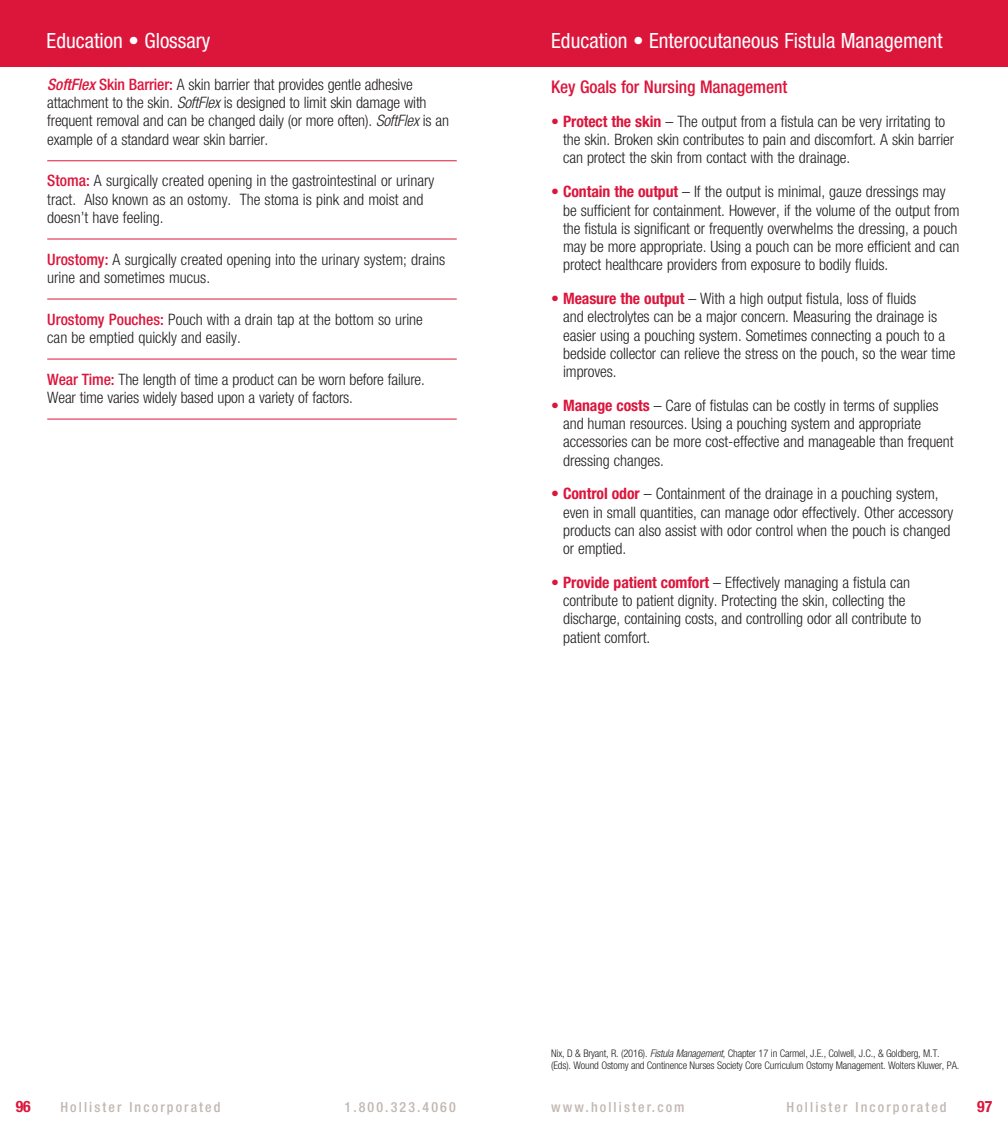
<style>
.page{position:relative;width:1008px;height:1134px;background:#fff}
.page>*{position:absolute;margin:0;border:0;box-sizing:border-box;transform-origin:0 0}
.Page_Head_White{font:condensed 21px "Helvetica Neue LT Std";color:#fff}
.Body_Heading_Red_10p{font:500 condensed 17.5px "Helvetica Neue LT Std";letter-spacing:-.005em;color:#dc153b}
.Glossary_Text{font:300 condensed 15.75px/18.2px "Helvetica Neue LT Std";letter-spacing:-.005em;color:#231f20}
.t1{font:700 condensed 15.75px "Helvetica Neue LT Std";color:#dc153b}
.t2{font:500 condensed 14px "Helvetica Neue LT Std";letter-spacing:.15em;color:#c2b7b1}
.Glossary_Text-2{font:300 condensed 10.5px/12.2px "Helvetica Neue LT Std";letter-spacing:-.015em;color:#231f20}
.s1{font-weight:500;font-style:italic;color:#dc153b}
.s2{font-weight:500;color:#dc153b}
.s3{font-style:italic}
.s4{font-weight:700;color:#dc153b}
</style>
<div class="page">
<div style="left:0;top:0;width:520px;height:66px;background:#dc153b"></div>
<hr style="left:47px;top:160px;width:410px;height:1px;background:#dc153b">
<hr style="left:47px;top:239px;width:410px;height:1px;background:#dc153b">
<hr style="left:47px;top:299px;width:410px;height:1px;background:#dc153b">
<hr style="left:47px;top:359px;width:410px;height:1px;background:#dc153b">
<hr style="left:47px;top:419px;width:410px;height:1px;background:#dc153b">
<div style="left:488px;top:0;width:520px;height:66px;background:#dc153b"></div>
<p class="Page_Head_White" style="left:47px;top:28px;width:165px">Education • Glossary</p>
<h1 class="Page_Head_White" style="left:145px;top:28px;width:82px">Resources</h1>
<p class="Glossary_Text" style="left:47px;top:75px;width:403px"><span class="s1">SoftFlex</span> <span class="s2">Skin Barrier:</span> A skin barrier that provides gentle adhesive attachment to the skin. <span class="s3">SoftFlex</span> is designed to limit skin damage with frequent removal and can be changed daily (or more often). <span class="s3">SoftFlex</span> is an example of a standard wear skin barrier.</p>
<p class="Glossary_Text" style="left:47px;top:172px;width:389px"><span class="s2">Stoma:</span> A surgically created opening in the gastrointestinal or urinary tract. Also known as an ostomy. The stoma is pink and moist and doesn’t have feeling.</p>
<p class="Glossary_Text" style="left:47px;top:250px;width:400px"><span class="s2">Urostomy:</span> A surgically created opening into the urinary system; drains urine and sometimes mucus.</p>
<p class="Glossary_Text" style="left:47px;top:310px;width:377px"><span class="s2">Urostomy Pouches:</span> Pouch with a drain tap at the bottom so urine can be emptied quickly and easily.</p>
<p class="Glossary_Text" style="left:47px;top:370px;width:379px"><span class="s2">Wear Time:</span> The length of time a product can be worn before failure.<br>Wear time varies widely based upon a variety of factors.</p>
<p class="Page_Head_White" style="left:551px;top:28px;width:393px">Education • Enterocutaneous Fistula Management</p>
<p class="Body_Heading_Red_10p" style="left:551px;top:76px;width:238px">Key Goals for Nursing Management</p>
<p class="Glossary_Text" style="left:563px;top:112px;width:393px;text-indent:-12px"><span class="s4">• Protect the skin</span> – The output from a fistula can be very irritating to the skin. Broken skin contributes to pain and discomfort. A skin barrier can protect the skin from contact with the drainage.</p>
<p class="Glossary_Text" style="left:563px;top:183px;width:398px;text-indent:-12px"><span class="s4">• Contain the output</span> – If the output is minimal, gauze dressings may be sufficient for containment. However, if the volume of the output from the fistula is significant or frequently overwhelms the dressing, a pouch may be more appropriate. Using a pouch can be more efficient and can protect healthcare providers from exposure to bodily fluids.</p>
<p class="Glossary_Text" style="left:563px;top:289px;width:394px;text-indent:-12px"><span class="s4">• Measure the output</span> – With a high output fistula, loss of fluids<br>and electrolytes can be a major concern. Measuring the drainage is easier using a pouching system. Sometimes connecting a pouch to a bedside collector can relieve the stress on the pouch, so the wear time improves.</p>
<p class="Glossary_Text" style="left:563px;top:396px;width:392px;text-indent:-12px"><span class="s4">• Manage costs</span> – Care of fistulas can be costly in terms of supplies and human resources. Using a pouching system and appropriate accessories can be more cost-effective and manageable than frequent dressing changes.</p>
<p class="Glossary_Text" style="left:563px;top:485px;width:392px;text-indent:-12px"><span class="s4">• Control odor</span> – Containment of the drainage in a pouching system, even in small quantities, can manage odor effectively. Other accessory products can also assist with odor control when the pouch is changed or emptied.</p>
<p class="Glossary_Text" style="left:563px;top:573px;width:360px;text-indent:-12px"><span class="s4">• Provide patient comfort</span> – Effectively managing a fistula can contribute to patient dignity. Protecting the skin, collecting the discharge, containing costs, and controlling odor all contribute to patient comfort.</p>
<p class="Glossary_Text-2" style="left:551px;top:1047px;width:410px">Nix, D &amp; Bryant, R. (2016). <span class="s3">Fistula Management</span>, Chapter 17 in Carmel, J.E., Colwell, J.C., &amp; Goldberg, M.T. (Eds). Wound Ostomy and Continence Nurses Society Core Curriculum Ostomy Management. Wolters Kluwer, PA.</p>
<p class="t1" style="left:16px;top:1097px;width:16px">96</p>
<p class="t2" style="left:60px;top:1099px;width:162px">Hollister Incorporated</p>
<p class="t2" style="left:345px;top:1099px;width:113px">1.800.323.4060</p>
<p class="t2" style="left:551px;top:1099px;width:135px">www.hollister.com</p>
<p class="t2" style="left:786px;top:1099px;width:162px">Hollister Incorporated</p>
<p class="t1" style="left:977px;top:1097px;width:16px">97</p>
</div>
